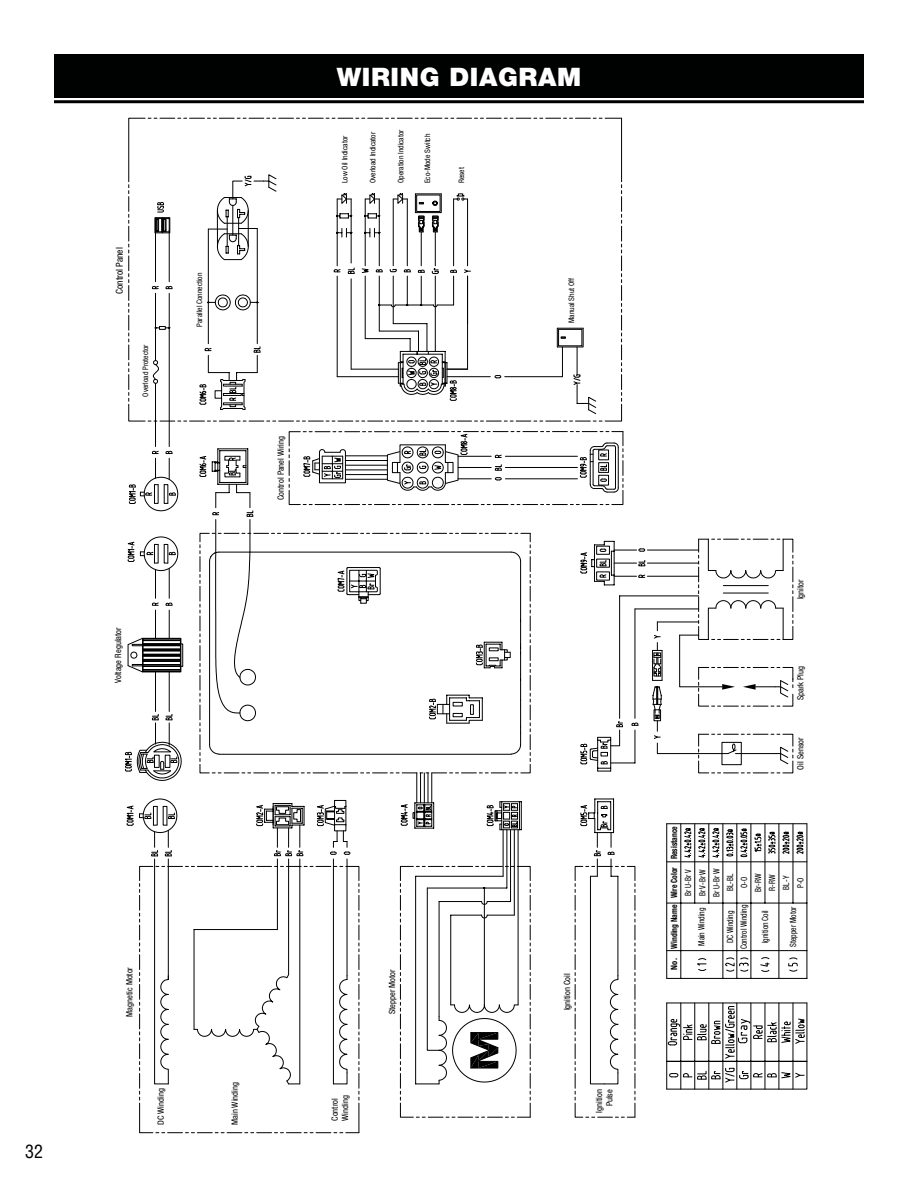
<style>
.page{position:relative;width:918px;height:1188px;background:#fff}
.page>*{position:absolute;margin:0;border:0;box-sizing:border-box;transform-origin:0 0}
.t1{font:900 25.5px "Helvetica Neue";letter-spacing:.025em;color:#fff}
.t2{font:condensed 18px "Helvetica";color:#000}
.t3{font:condensed 9.6px "Helvetica Neue";color:#000}
.t4{font:condensed 8.55px/10.4px "Helvetica Neue";color:#000}
.t5{font:condensed 8.55px/14.1px "Helvetica Neue";color:#000;text-align:center;scale:.89 1}
.t6{font:700 condensed 8.55px "Helvetica Neue";color:#000}
.t7{font:condensed 7.65px "Helvetica Neue";color:#000}
</style>
<div class="page">
<svg style="left:666px;top:1002px;width:142px;height:88px"></svg>
<svg style="left:698px;top:734px;width:96px;height:40px"></svg>
<hr style="left:662px;top:650px;width:1px;height:30px;background:#000">
<hr style="left:657px;top:753px;width:63px;height:1px;background:#000">
<hr style="left:620px;top:596px;width:79px;height:1px;background:#000">
<hr style="left:635px;top:609px;width:64px;height:1px;background:#000">
<hr style="left:647px;top:576px;width:52px;height:1px;background:#000">
<hr style="left:647px;top:563px;width:52px;height:1px;background:#000">
<hr style="left:647px;top:550px;width:52px;height:1px;background:#000">
<hr style="left:657px;top:622px;width:42px;height:1px;background:#000">
<svg style="left:679px;top:538px;width:115px;height:169px"></svg>
<hr style="left:518px;top:830px;width:1px;height:175px;background:#000">
<hr style="left:510px;top:830px;width:1px;height:72px;background:#000">
<hr style="left:507px;top:830px;width:1px;height:58px;background:#000">
<hr style="left:503px;top:830px;width:1px;height:46px;background:#000">
<hr style="left:514px;top:830px;width:1px;height:85px;background:#000">
<svg style="left:486px;top:801px;width:36px;height:29px"></svg>
<svg style="left:400px;top:866px;width:131px;height:252px"></svg>
<hr style="left:424px;top:773px;width:1px;height:30px;background:#000">
<hr style="left:420px;top:773px;width:1px;height:30px;background:#000">
<hr style="left:428px;top:773px;width:1px;height:30px;background:#000">
<hr style="left:431px;top:773px;width:1px;height:30px;background:#000">
<hr style="left:416px;top:773px;width:1px;height:30px;background:#000">
<svg style="left:126px;top:798px;width:234px;height:335px"></svg>
<svg style="left:400px;top:803px;width:34px;height:26px"></svg>
<svg style="left:574px;top:799px;width:62px;height:319px"></svg>
<svg style="left:652px;top:622px;width:10px;height:132px"></svg>
<svg style="left:124px;top:118px;width:522px;height:663px"></svg>
<hr style="left:667px;top:823px;width:140px;height:1px;background:#000">
<hr style="left:666px;top:824px;width:1px;height:154px;background:#000">
<hr style="left:680px;top:824px;width:1px;height:154px;background:#000">
<hr style="left:694px;top:824px;width:1px;height:79px;background:#000">
<hr style="left:708px;top:824px;width:1px;height:79px;background:#000">
<hr style="left:723px;top:824px;width:1px;height:154px;background:#000">
<hr style="left:736px;top:824px;width:1px;height:154px;background:#000">
<hr style="left:751px;top:824px;width:1px;height:154px;background:#000">
<hr style="left:765px;top:824px;width:1px;height:79px;background:#000">
<hr style="left:793px;top:824px;width:1px;height:79px;background:#000">
<hr style="left:807px;top:824px;width:1px;height:154px;background:#000">
<hr style="left:667px;top:950px;width:140px;height:1px;background:#000">
<hr style="left:667px;top:903px;width:140px;height:1px;background:#000">
<hr style="left:667px;top:978px;width:140px;height:1px;background:#000">
<svg style="left:697px;top:958px;width:10px;height:13px"></svg>
<hr style="left:667px;top:861px;width:140px;height:1px;background:#000">
<svg style="left:725px;top:957px;width:24px;height:15px"></svg>
<svg style="left:760px;top:957px;width:10px;height:15px"></svg>
<svg style="left:788px;top:957px;width:10px;height:15px"></svg>
<svg style="left:684px;top:828px;width:7px;height:30px"></svg>
<svg style="left:698px;top:828px;width:8px;height:30px"></svg>
<svg style="left:712px;top:828px;width:22px;height:30px"></svg>
<svg style="left:740px;top:828px;width:22px;height:29px"></svg>
<hr style="left:779px;top:824px;width:1px;height:154px;background:#000">
<svg style="left:768px;top:831px;width:8px;height:22px"></svg>
<svg style="left:782px;top:831px;width:8px;height:23px"></svg>
<svg style="left:796px;top:831px;width:8px;height:23px"></svg>
<div style="left:54px;top:54px;width:810px;height:44px;background:#000101"></div>
<hr style="left:54px;top:100px;width:810px;height:3px;background:#000">
<h2 class="t2" style="left:25px;top:1141px;width:19px">32</h2>
<p class="t3" style="left:114px;top:294px;width:48px;rotate:-90deg">Control Panel</p>
<p class="t7" style="left:141px;top:397px;width:54px;rotate:-90deg">Overload Protector</p>
<p class="t7" style="left:195px;top:327px;width:55px;rotate:-90deg">Parallel Connection</p>
<p class="t4" style="left:113px;top:683px;width:57px;rotate:-90deg">Voltage Regulator</p>
<p class="t4" style="left:276px;top:500px;width:65px;rotate:-90deg">Control Panel Wiring</p>
<h1 class="t1" style="left:337px;top:62px;width:246px">WIRING DIAGRAM</h1>
<p class="t7" style="left:340px;top:183px;width:49px;rotate:-90deg">Low Oil Indicator</p>
<p class="t7" style="left:368px;top:183px;width:53px;rotate:-90deg">Overload Indicator</p>
<p class="t7" style="left:396px;top:183px;width:55px;rotate:-90deg">Operation Indicator</p>
<p class="t7" style="left:423px;top:183px;width:51px;rotate:-90deg">Eco-Mode Switch</p>
<p class="t7" style="left:457px;top:183px;width:17px;rotate:-90deg">Reset</p>
<p class="t7" style="left:567px;top:323px;width:47px;rotate:-90deg">Manual Shut Off</p>
<p class="t4" style="left:124px;top:1017px;width:51px;rotate:-90deg">Magnetic Motor</p>
<p class="t4" style="left:387px;top:1014px;width:47px;rotate:-90deg">Stepper Motor</p>
<p class="t4" style="left:562px;top:1010px;width:39px;rotate:-90deg">Ignition Coil</p>
<p class="t4" style="left:230px;top:1125px;width:44px;rotate:-90deg">Main Winding</p>
<p class="t4" style="left:155px;top:1125px;width:38px;rotate:-90deg">DC Winding</p>
<p class="t4" style="left:594px;top:1113px;width:25px;text-align:right;rotate:-90deg">Ignition<br>Pulse</p>
<p class="t4" style="left:330px;top:1121px;width:27px;rotate:-90deg">Control<br>Winding</p>
<p class="t4" style="left:795px;top:599px;width:22px;rotate:-90deg">Ignitor</p>
<p class="t4" style="left:795px;top:700px;width:36px;rotate:-90deg">Spark Plug</p>
<p class="t4" style="left:795px;top:770px;width:34px;rotate:-90deg">Oil Sensor</p>
<p class="t6" style="left:669px;top:970px;width:145px;rotate:-90deg">No. Winding Name Wire Color Resistance</p>
<p class="t5" style="left:681px;top:897px;width:33px;text-align:justify;rotate:-90deg">Br U-Br V Br V-Br W Br U-Br W</p>
<p class="t5" style="left:751px;top:892px;width:22px;rotate:-90deg">Br-RW<br>R-RW<br>BL-Y<br>P-O</p>
<p class="t5" style="left:723px;top:891px;width:21px;rotate:-90deg">BL-BL<br>O-O</p>
<p class="t5" style="left:694px;top:946px;width:45px;rotate:-90deg">Main Winding</p>
<p class="t5" style="left:723px;top:949px;width:52px;line-height:13.6px;rotate:-90deg">DC Winding<br>Control Winding</p>
<p class="t5" style="left:758px;top:943px;width:39px;rotate:-90deg">Ignition Coil</p>
<p class="t5" style="left:786px;top:947px;width:47px;rotate:-90deg">Stepper Motor</p>
</div>
